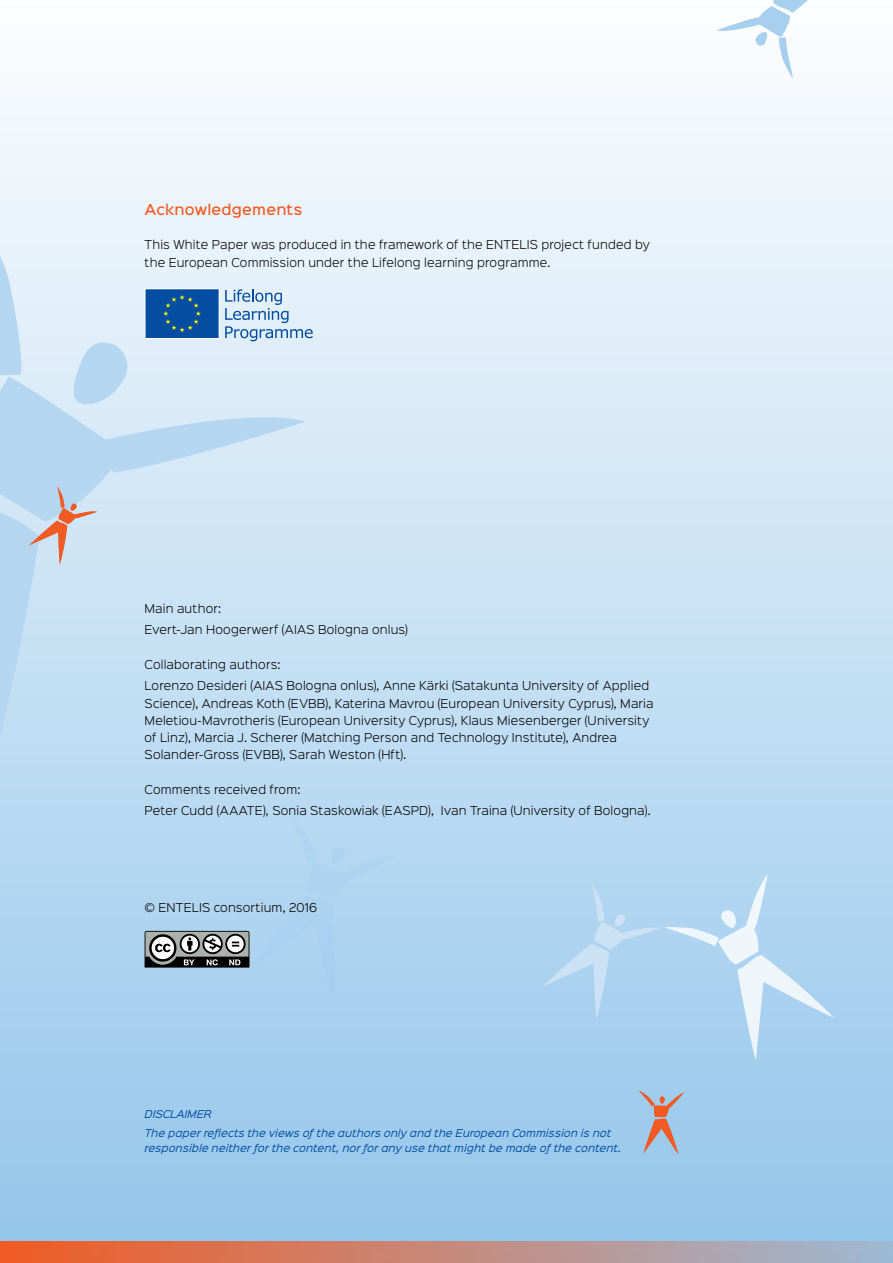
<style>
.page{position:relative;width:893px;height:1263px;background:#fff}
.page>*{position:absolute;margin:0;border:0;box-sizing:border-box;transform-origin:0 0}
.t1{font:500 13.5px "Sinkin Sans 500";letter-spacing:.01em;color:#f15a22}
.text{font:300 11.1px/17.2px "Sinkin Sans 300";letter-spacing:.015em;color:#000}
.text-2{font:italic 9.75px/15px "Sinkin Sans 400";letter-spacing:.015em;color:#034ea2}
.text-3{font:italic 9.75px "Sinkin Sans 400";letter-spacing:-.005em;color:#034ea2}
</style>
<div class="page">
<div style="left:0;top:0;width:893px;height:1263px;background:linear-gradient(to bottom,#fdfefe,#93c5eb)"></div>
<svg style="left:0;top:184px;width:305px;height:596px"></svg>
<svg style="left:29px;top:486px;width:68px;height:78px"></svg>
<svg style="left:717px;top:0;width:97px;height:79px"></svg>
<div style="left:0;top:1242px;width:893px;height:21px;background:linear-gradient(to right,#f05a23,#9db9d4)"></div>
<svg style="left:543px;top:874px;width:291px;height:186px"></svg>
<svg style="left:638px;top:1090px;width:46px;height:65px"></svg>
<svg style="left:145px;top:288px;width:168px;height:53px"></svg>
<svg style="left:145px;top:813px;width:252px;height:186px"></svg>
<h4 class="t1" style="left:145px;top:198px;width:159px">Acknowledgements</h4>
<p class="text" style="left:145px;top:235px;width:507px">This White Paper was produced in the framework of the ENTELIS project funded by the European Commission under the Lifelong learning programme.</p>
<p class="text" style="left:145px;top:599px;width:78px">Main author:</p>
<p class="text" style="left:145px;top:620px;width:265px">Evert-Jan Hoogerwerf (AIAS Bologna onlus)</p>
<p class="text" style="left:145px;top:655px;width:138px">Collaborating authors:</p>
<p class="text" style="left:145px;top:676px;width:510px">Lorenzo Desideri (AIAS Bologna onlus), Anne Kärki (Satakunta University of Applied Science), Andreas Koth (EVBB), Katerina Mavrou (European University Cyprus), Maria Meletiou-Mavrotheris (European University Cyprus), Klaus Miesenberger (University of Linz), Marcia J. Scherer (Matching Person and Technology Institute), Andrea Solander-Gross (EVBB), Sarah Weston (Hft).</p>
<p class="text" style="left:145px;top:780px;width:157px">Comments received from:</p>
<p class="text" style="left:145px;top:801px;width:508px">Peter Cudd (AAATE), Sonia Staskowiak (EASPD), Ivan Traina (University of Bologna).</p>
<p class="text" style="left:145px;top:898px;width:174px">© ENTELIS consortium, 2016</p>
<p class="text-3" style="left:145px;top:1106px;width:68px">DISCLAIMER</p>
<p class="text-2" style="left:145px;top:1125px;width:478px">The paper reflects the views of the authors only and the European Commission is not responsible neither for the content, nor for any use that might be made of the content.</p>
</div>
